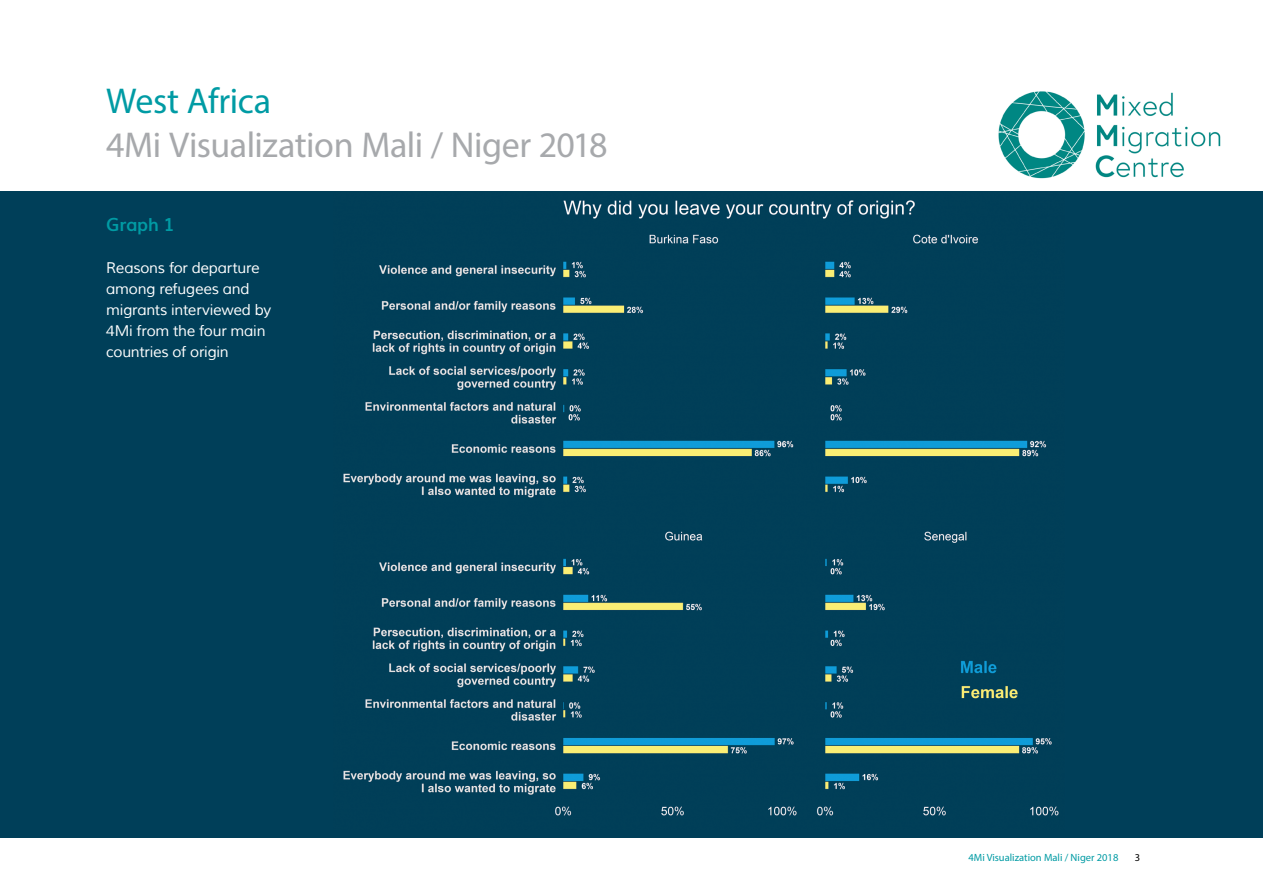
<style>
.page{position:relative;width:1263px;height:893px;background:#fff}
.page>*{position:absolute;margin:0;border:0;box-sizing:border-box;transform-origin:0 0}
.t1{font:36px "Myriad Pro";letter-spacing:-.015em;color:#a7a9ac}
.t2{font:36px "Myriad Pro";letter-spacing:-.01em;color:#009ba4}
.t3{font:700 18px "Muli";letter-spacing:-.015em;color:#009ba4}
.t4{font:15px/21px "Muli";letter-spacing:-.015em;color:#fff}
.t5{font:10.5px "Myriad Pro";color:#009ba4}
.t6{font:10.5px "Myriad Pro";color:#000}
</style>
<div class="page">
<div style="left:0;top:191px;width:1263px;height:647px;background:#003f59"></div>
<img style="left:998px;top:91px;width:223px;height:88px">
<img style="left:343px;top:200px;width:716px;height:616px">
<h1 class="t2" style="left:106px;top:79px;width:166px">West Africa</h1>
<h1 class="t1" style="left:106px;top:123px;width:503px">4Mi Visualization Mali / Niger 2018</h1>
<p class="t3" style="left:106px;top:210px;width:70px">Graph 1</p>
<p class="t4" style="left:106px;top:257px;width:166px">Reasons for departure among refugees and migrants interviewed by<br>4Mi from the four main countries of origin</p>
<p class="t5" style="left:968px;top:851px;width:151px">4Mi Visualization Mali / Niger 2018</p>
<p class="t6" style="left:1135px;top:851px;width:7px">3</p>
</div>
